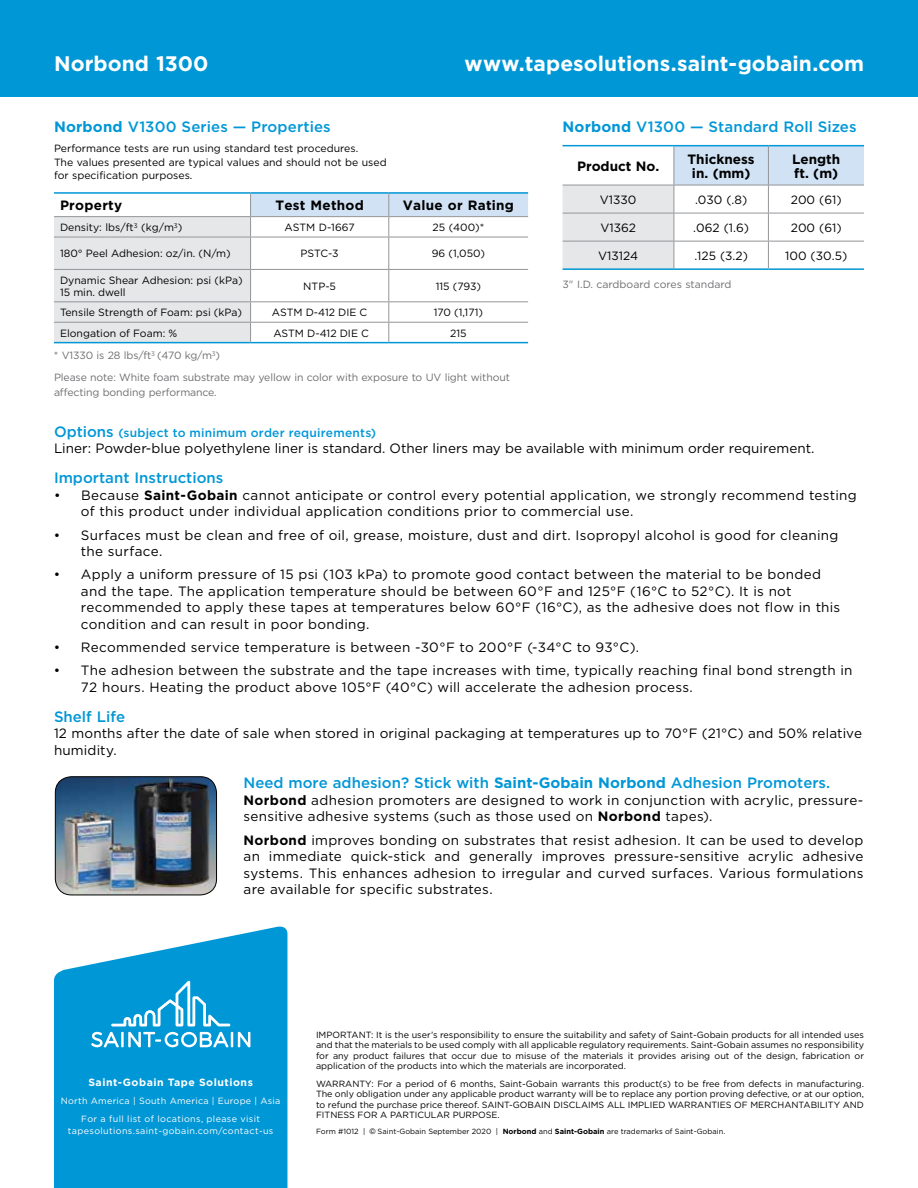
<style>
.page{position:relative;width:918px;height:1188px;background:#fff}
.page>*{position:absolute;margin:0;border:0;box-sizing:border-box;transform-origin:0 0}
.t1{font:700 21px "Gotham";letter-spacing:.005em;color:#fff}
.t2{font:500 15px "Gotham";color:#0097d6}
.t3{font:13.5px/16.5px "Gotham";letter-spacing:.02em;color:#000}
.t4{font:13.5px "Gotham";color:#000}
.t5{font:700 13.5px/13.5px "Gotham";color:#000;text-align:center}
.t6{font:700 13.5px "Gotham";letter-spacing:.02em;color:#000}
.t7{font:12px "Gotham";color:#000}
.t8{font:500 12px "Gotham";letter-spacing:.02em;color:#0097d6}
.t9{font:10.5px/13.5px "Gotham";color:#000}
.t10{font:10.5px/21.8px "Gotham";letter-spacing:-.01em;color:#6d6e71}
.t11{font:700 10.5px "Gotham";letter-spacing:.05em;color:#fff}
.t12{font:9px/10.5px "Gotham";color:#000;text-align:justify}
.t13{font:9px/18px "Gotham";letter-spacing:.04em;color:#fff;text-align:center}
.t14{font:7.5px "Gotham";color:#000}
.s1{font-weight:700}
.s2{font-size:15px}
.s3{font-family:"Century Gothic"}
</style>
<div class="page">
<div style="left:0;top:0;width:918px;height:96px;background:#0097d6"></div>
<svg style="left:54px;top:927px;width:233px;height:261px;background:#18a0d9"></svg>
<svg style="left:91px;top:1032px;width:28px;height:15px"></svg>
<hr style="left:121px;top:1032px;width:3px;height:15px;background:#fff">
<svg style="left:128px;top:1032px;width:122px;height:15px"></svg>
<svg style="left:111px;top:981px;width:119px;height:45px;background:#2da9dd"></svg>
<hr style="left:54px;top:192px;width:197px;height:2px;background:#0097d6">
<hr style="left:251px;top:192px;width:138px;height:2px;background:#0097d6">
<hr style="left:389px;top:192px;width:139px;height:2px;background:#0097d6">
<svg style="left:54px;top:193px;width:474px;height:150px"></svg>
<svg style="left:563px;top:146px;width:301px;height:122px"></svg>
<hr style="left:563px;top:145px;width:111px;height:1px;background:#0097d6">
<hr style="left:674px;top:145px;width:94px;height:1px;background:#0097d6">
<hr style="left:768px;top:145px;width:96px;height:1px;background:#0097d6">
<hr style="left:563px;top:268px;width:111px;height:2px;background:#0097d6">
<hr style="left:674px;top:268px;width:94px;height:2px;background:#0097d6">
<hr style="left:768px;top:268px;width:96px;height:2px;background:#0097d6">
<img style="left:55px;top:777px;width:162px;height:118px">
<div style="left:55px;top:776px;width:162px;height:119px;border:1px solid #000;border-radius:16px"></div>
<h1 class="t1" style="left:54px;top:49px;width:156px">Norbond 1300</h1>
<h1 class="t1" style="left:465px;top:49px;width:401px">www.tapesolutions.saint-gobain.com</h1>
<p class="t2" style="left:54px;top:117px;width:278px"><span class="s1">Norbond</span> V1300 Series — Properties</p>
<p class="t9" style="left:54px;top:142px;width:334px">Performance tests are run using standard test procedures.<br>The values presented are typical values and should not be used for specification purposes.</p>
<p class="t6" style="left:60px;top:196px;width:64px">Property</p>
<p class="t6" style="left:275px;top:196px;width:90px">Test Method</p>
<p class="t6" style="left:403px;top:196px;width:113px">Value or Rating</p>
<p class="t9" style="left:60px;top:220px;width:124px">Density: lbs/ft<sup>3</sup> (kg/m<sup>3</sup>)</p>
<p class="t9" style="left:284px;top:220px;width:72px">ASTM D-1667</p>
<p class="t9" style="left:433px;top:220px;width:53px">25 (400)*</p>
<p class="t9" style="left:60px;top:247px;width:172px">180° Peel Adhesion: oz/in. (N/m)</p>
<p class="t9" style="left:301px;top:247px;width:40px">PSTC-3</p>
<p class="t9" style="left:432px;top:247px;width:55px">96 (1,050)</p>
<p class="t9" style="left:60px;top:274px;width:184px;line-height:12px">Dynamic Shear Adhesion: psi (kPa)<br>15 min. dwell</p>
<p class="t9" style="left:303px;top:279px;width:34px">NTP-5</p>
<p class="t9" style="left:436px;top:279px;width:47px">115 (793)</p>
<p class="t9" style="left:60px;top:306px;width:184px">Tensile Strength of Foam: psi (kPa)</p>
<p class="t9" style="left:272px;top:306px;width:97px">ASTM D-412 DIE C</p>
<p class="t9" style="left:434px;top:306px;width:51px">170 (1,171)</p>
<p class="t9" style="left:60px;top:326px;width:119px">Elongation of Foam: %</p>
<p class="t9" style="left:274px;top:326px;width:97px">ASTM D-412 DIE C</p>
<p class="t9" style="left:450px;top:326px;width:18px">215</p>
<p class="t10" style="left:54px;top:344px;width:458px">* V1330 is 28 lbs/ft<sup>3</sup> (470 kg/m<sup>3</sup>)<br>Please note: White foam substrate may yellow in color with exposure to UV light without</p>
<p class="t10" style="left:54px;top:381px;width:164px">affecting bonding performance.</p>
<p class="t2" style="left:563px;top:117px;width:296px"><span class="s1">Norbond</span> V1300 — Standard Roll Sizes</p>
<p class="t5" style="left:577px;top:159px;width:84px">Product No.</p>
<p class="t5" style="left:688px;top:152px;width:69px">Thickness in. (mm)</p>
<p class="t5" style="left:792px;top:152px;width:50px;text-align:left">Length ft. (m)</p>
<p class="t7" style="left:600px;top:192px;width:38px">V1330</p>
<p class="t7" style="left:695px;top:192px;width:54px">.030 (.8)</p>
<p class="t7" style="left:791px;top:192px;width:52px">200 (61)</p>
<p class="t7" style="left:600px;top:220px;width:37px">V1362</p>
<p class="t7" style="left:693px;top:220px;width:57px">.062 (1.6)</p>
<p class="t7" style="left:791px;top:220px;width:52px">200 (61)</p>
<p class="t7" style="left:598px;top:248px;width:42px">V13124</p>
<p class="t7" style="left:694px;top:248px;width:55px">.125 (3.2)</p>
<p class="t7" style="left:785px;top:248px;width:64px">100 (30.5)</p>
<p class="t10" style="left:563px;top:273px;width:170px">3" I.D. cardboard cores standard</p>
<p class="t8" style="left:54px;top:425px;width:324px"><span class="s2">Options</span> (subject to minimum order requirements)</p>
<p class="t4" style="left:54px;top:440px;width:762px">Liner: Powder-blue polyethylene liner is standard. Other liners may be available with minimum order requirement.</p>
<p class="t2" style="left:54px;top:468px;width:171px">Important Instructions</p>
<p class="t3" style="left:81px;top:486px;width:777px;text-indent:-27px">• Because <span class="s1">Saint-Gobain</span> cannot anticipate or control every potential application, we strongly recommend testing of this product under individual application conditions prior to commercial use.</p>
<p class="t3" style="left:81px;top:526px;width:759px;text-indent:-27px">• Surfaces must be clean and free of oil, grease, moisture, dust and dirt. Isopropyl alcohol is good for cleaning the surface.</p>
<p class="t3" style="left:81px;top:566px;width:761px;text-indent:-27px">• Apply a uniform pressure of 15 psi (103 kPa) to promote good contact between the material to be bonded and the tape. The application temperature should be between 60°F and 125°F (16°C to 52°C). It is not recommended to apply these tapes at temperatures below 60°F (16°C), as the adhesive does not flow in this condition and can result in poor bonding.</p>
<p class="t3" style="left:54px;top:639px;width:586px">• Recommended service temperature is between -30°F to 200°F (-34°C to 93°C).</p>
<p class="t3" style="left:81px;top:662px;width:773px;text-indent:-27px">• The adhesion between the substrate and the tape increases with time, typically reaching final bond strength in<br>72 hours. Heating the product above 105°F (40°C) will accelerate the adhesion process.</p>
<p class="t2" style="left:54px;top:707px;width:73px">Shelf Life</p>
<p class="t3" style="left:54px;top:725px;width:810px">12 months after the date of sale when stored in original packaging at temperatures up to 70°F (21°C) and 50% relative humidity.</p>
<p class="t2" style="left:244px;top:773px;width:588px">Need more adhesion? Stick with <span class="s1">Saint-Gobain Norbond</span> Adhesion Promoters.</p>
<p class="t3" style="left:244px;top:792px;width:621px"><span class="s1">Norbond</span> adhesion promoters are designed to work in conjunction with acrylic, pressure&shy;sensitive adhesive systems (such as those used on <span class="s1">Norbond</span> tapes).</p>
<p class="t3" style="left:244px;top:831px;width:621px;text-align:justify"><span class="s1">Norbond</span> improves bonding on substrates that resist adhesion. It can be used to develop an immediate quick-stick and generally improves pressure-sensitive acrylic adhesive systems. This enhances adhesion to irregular and curved surfaces. Various formulations are available for specific substrates.</p>
<p class="t11" style="left:88px;top:1075px;width:166px">Saint-Gobain Tape Solutions</p>
<p class="t13" style="left:61px;top:1092px;width:221px">North America | South America | Europe | Asia<br>For a full list of locations, please visit</p>
<p class="t13" style="left:68px;top:1122px;width:207px">tapesolutions.saint-gobain.com/contact-us</p>
<p class="t12" style="left:316px;top:1029px;width:550px">IMPORTANT: It is the user’s responsibility to ensure the suitability and safety of Saint-Gobain products for all intended uses and that the materials to be used comply with all applicable regulatory requirements. Saint-Gobain assumes no responsibility for any product failures that occur due to misuse of the materials it provides arising out of the design, fabrication or application of the products into which the materials are incorporated.</p>
<p class="t12" style="left:316px;top:1078px;width:549px">WARRANTY: For a period of 6 months, Saint-Gobain warrants this product(s) to be free from defects in manufacturing.<br>The only obligation under any applicable product warranty will be to replace any portion proving defective, or at our option, to refund the purchase price thereof. SAINT-GOBAIN DISCLAIMS ALL IMPLIED WARRANTIES OF MERCHANTABILITY AND FITNESS FOR A PARTICULAR PURPOSE.</p>
<p class="t14" style="left:316px;top:1126px;width:411px">Form #1012 | <span class="s3">©</span> Saint-Gobain September 2020 | <span class="s1">Norbond</span> and <span class="s1">Saint-Gobain</span> are trademarks of Saint-Gobain.</p>
</div>
